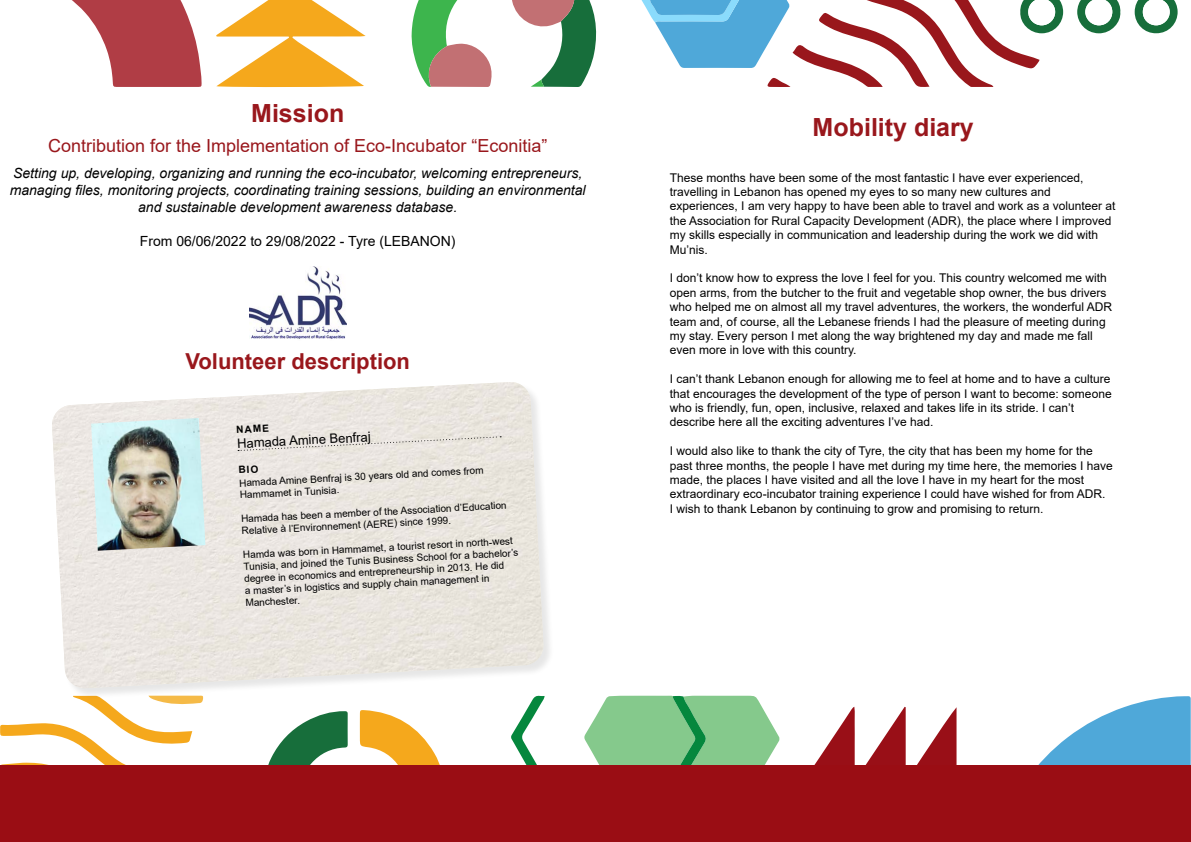
<style>
.page{position:relative;width:1191px;height:842px;background:#fff}
.page>*{position:absolute;margin:0;border:0;box-sizing:border-box;transform-origin:0 0}
.t1{font:700 25px "Arial";color:#99171c}
.t2{font:700 22px "Arial";color:#99171c}
.t3{font:18px "Arial";color:#99171c}
.t4{font:italic 14px/16.8px "Arial";color:#000;text-align:center}
.t5{font:14px "Arial";color:#000}
.t6{font:13px "Arial";color:#000}
.t7{font:12px/14.4px "Arial";color:#000}
.t8{font:10px/12px "Arial";color:#000}
.t9{font:700 10px "Arial";color:#000}
</style>
<div class="page">
<svg style="left:1038px;top:696px;width:153px;height:69px"></svg>
<svg style="left:814px;top:707px;width:142px;height:58px"></svg>
<svg style="left:268px;top:711px;width:80px;height:54px"></svg>
<svg style="left:360px;top:710px;width:80px;height:55px"></svg>
<svg style="left:0;top:699px;width:203px;height:66px"></svg>
<svg style="left:511px;top:695px;width:268px;height:70px"></svg>
<div style="left:0;top:765px;width:1191px;height:77px;background:#9a0d14"></div>
<svg style="left:72px;top:0;width:130px;height:87px"></svg>
<svg style="left:216px;top:0;width:149px;height:88px"></svg>
<svg style="left:411px;top:0;width:186px;height:87px"></svg>
<svg style="left:641px;top:0;width:422px;height:87px"></svg>
<svg style="left:1134px;top:0;width:43px;height:34px"></svg>
<svg style="left:1077px;top:0;width:44px;height:34px"></svg>
<div style="left:52px;top:382px;width:502px;height:317px;background:#000;opacity:.1"></div>
<img style="left:52px;top:382px;width:492px;height:307px">
<img style="left:91px;top:418px;width:114px;height:133px">
<svg style="left:238px;top:436px;width:263px;height:15px;background:#e6e2dc"></svg>
<img style="left:249px;top:267px;width:97px;height:72px">
<svg style="left:239px;top:465px;width:19px;height:8px"></svg>
<h1 class="t1" style="left:251px;top:95px;width:95px">Mission</h1>
<h3 class="t3" style="left:48px;top:133px;width:501px">Contribution for the Implementation of Eco-Incubator “Econitia”</h3>
<p class="t4" style="left:10px;top:165px;width:577px">Setting up, developing, organizing and running the eco-incubator, welcoming entrepreneurs, managing files, monitoring projects, coordinating training sessions, building an environmental and sustainable development awareness database.</p>
<p class="t5" style="left:140px;top:231px;width:317px">From 06/06/2022 to 29/08/2022 - Tyre (LEBANON)</p>
<h2 class="t2" style="left:185px;top:346px;width:226px">Volunteer description</h2>
<p class="t9" style="left:236px;top:422px;width:34px;rotate:-3deg">NAME</p>
<p class="t6" style="left:237px;top:435px;width:135px;rotate:-3deg">Hamada Amine Benfraj</p>
<p class="t8" style="left:239px;top:477px;width:246px;rotate:-3deg">Hamada Amine Benfraj is 30 years old and comes from<br>Hammamet in Tunisia.</p>
<p class="t8" style="left:241px;top:513px;width:267px;rotate:-3deg">Hamada has been a member of the Association d’Education<br>Relative à l’Environnement (AERE) since 1999.</p>
<p class="t8" style="left:243px;top:549px;width:276px;rotate:-3deg">Hamda was born in Hammamet, a tourist resort in north-west Tunisia, and joined the Tunis Business School for a bachelor’s degree in economics and entrepreneurship in 2013. He did<br>a master’s in logistics and supply chain management in Manchester.</p>
<h1 class="t1" style="left:812px;top:109px;width:163px">Mobility diary</h1>
<p class="t7" style="left:670px;top:170px;width:447px">These months have been some of the most fantastic I have ever experienced, travelling in Lebanon has opened my eyes to so many new cultures and experiences, I am very happy to have been able to travel and work as a volunteer at the Association for Rural Capacity Development (ADR), the place where I improved my skills especially in communication and leadership during the work we did with Mu’nis.</p>
<p class="t7" style="left:670px;top:271px;width:444px">I don’t know how to express the love I feel for you. This country welcomed me with open arms, from the butcher to the fruit and vegetable shop owner, the bus drivers who helped me on almost all my travel adventures, the workers, the wonderful ADR team and, of course, all the Lebanese friends I had the pleasure of meeting during my stay. Every person I met along the way brightened my day and made me fall even more in love with this country.</p>
<p class="t7" style="left:670px;top:372px;width:443px">I can’t thank Lebanon enough for allowing me to feel at home and to have a culture that encourages the development of the type of person I want to become: someone who is friendly, fun, open, inclusive, relaxed and takes life in its stride. I can’t describe here all the exciting adventures I’ve had.</p>
<p class="t7" style="left:670px;top:444px;width:444px">I would also like to thank the city of Tyre, the city that has been my home for the past three months, the people I have met during my time here, the memories I have made, the places I have visited and all the love I have in my heart for the most extraordinary eco-incubator training experience I could have wished for from ADR.<br>I wish to thank Lebanon by continuing to grow and promising to return.</p>
</div>
